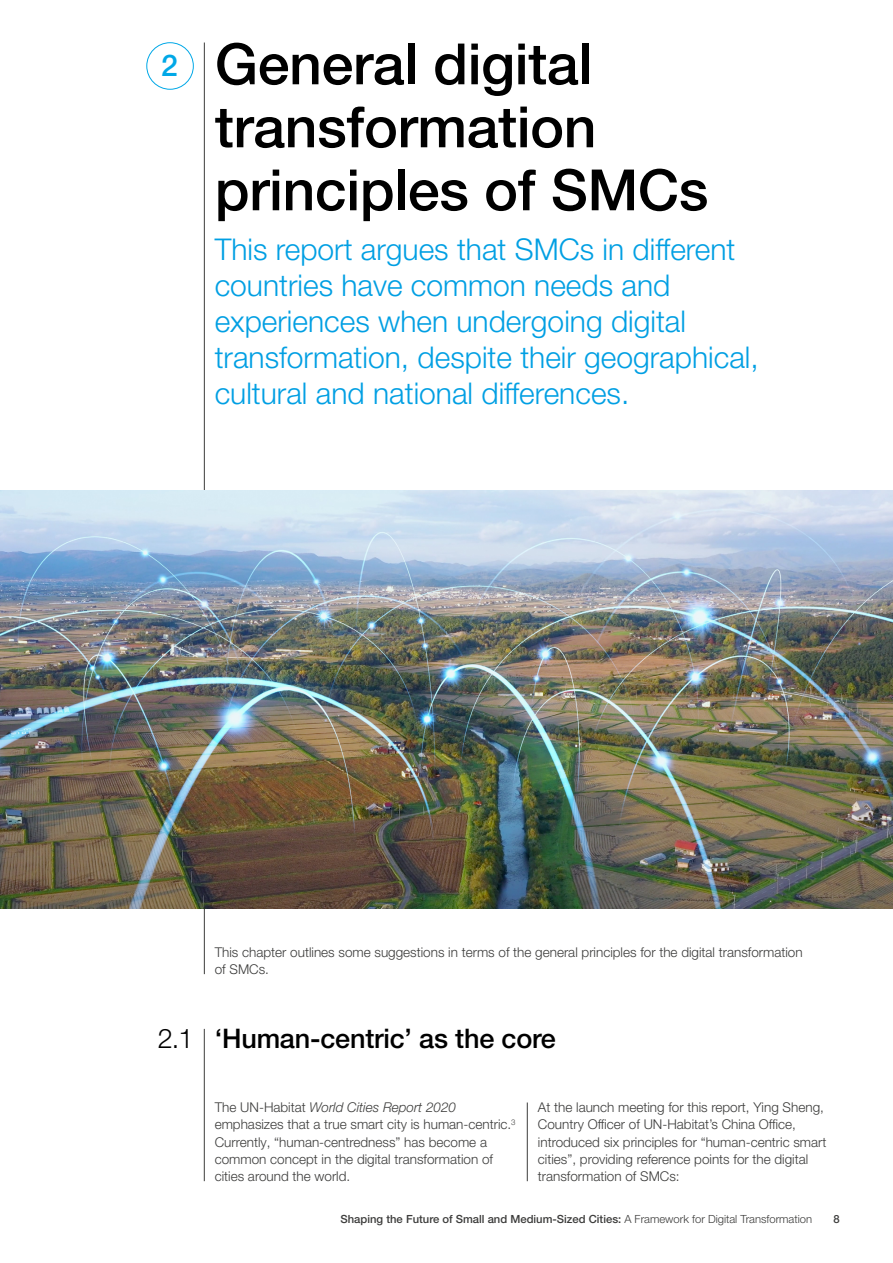
<style>
.page{position:relative;width:893px;height:1263px;background:#fff}
.page>*{position:absolute;margin:0;border:0;box-sizing:border-box;transform-origin:0 0}
.t1{font:500 57px/63px "Helvetica Neue LT Pro";letter-spacing:-.005em;color:#000}
.t2{font:300 30px/36px "Helvetica Neue LT Pro";color:#009fe3}
.t3{font:500 30px "Helvetica Neue LT Pro";color:#00a8e7}
.t4{font:500 27px "Helvetica Neue LT Pro";letter-spacing:-.005em;color:#000}
.t5{font:300 13.5px/17.2px "Helvetica Neue LT Pro";color:#3c3c3b}
.t6{font:500 11.25px "Helvetica Neue LT Pro";color:#3c3c3b}
.s1{font-weight:300}
.s2{font-style:italic}
</style>
<div class="page">
<div style="left:147px;top:43px;width:47px;height:46px;border:1px solid #00a8e7;border-radius:50%"></div>
<hr style="left:204px;top:43px;width:1px;height:931px;background:#3c3c3b">
<img style="left:0;top:490px;width:893px;height:419px">
<hr style="left:204px;top:1029px;width:1px;height:152px;background:#3c3c3b">
<hr style="left:527px;top:1102px;width:1px;height:79px;background:#3c3c3b">
<h2 class="t3" style="left:161px;top:48px;width:18px">2</h2>
<h1 class="t1" style="left:215px;top:32px;width:495px">General digital transformation principles of SMCs</h1>
<h2 class="t2" style="left:215px;top:230px;width:546px">This report argues that SMCs in different countries have common needs and experiences when undergoing digital transformation, despite their geographical, cultural and national differences.</h2>
<p class="t5" style="left:215px;top:943px;width:589px">This chapter outlines some suggestions in terms of the general principles for the digital transformation of SMCs.</p>
<h3 class="t4" style="left:158px;top:1022px;width:400px"><span class="s1">2.1</span> ‘Human-centric’ as the core</h3>
<p class="t5" style="left:215px;top:1098px;width:302px">The UN-Habitat <span class="s2">World Cities Report 2020 </span>emphasizes that a true smart city is human-centric.<sup>3<br></sup>Currently, “human-centredness” has become a common concept in the digital transformation of cities around the world.</p>
<p class="t5" style="left:538px;top:1098px;width:290px">At the launch meeting for this report, Ying Sheng, Country Officer of UN-Habitat’s China Office, introduced six principles for “human-centric smart cities”, providing reference points for the digital transformation of SMCs:</p>
<p class="t6" style="left:341px;top:1212px;width:473px">Shaping the Future of Small and Medium-Sized Cities: <span class="s1">A Framework for Digital Transformation</span></p>
<p class="t6" style="left:834px;top:1212px;width:8px">8</p>
</div>
